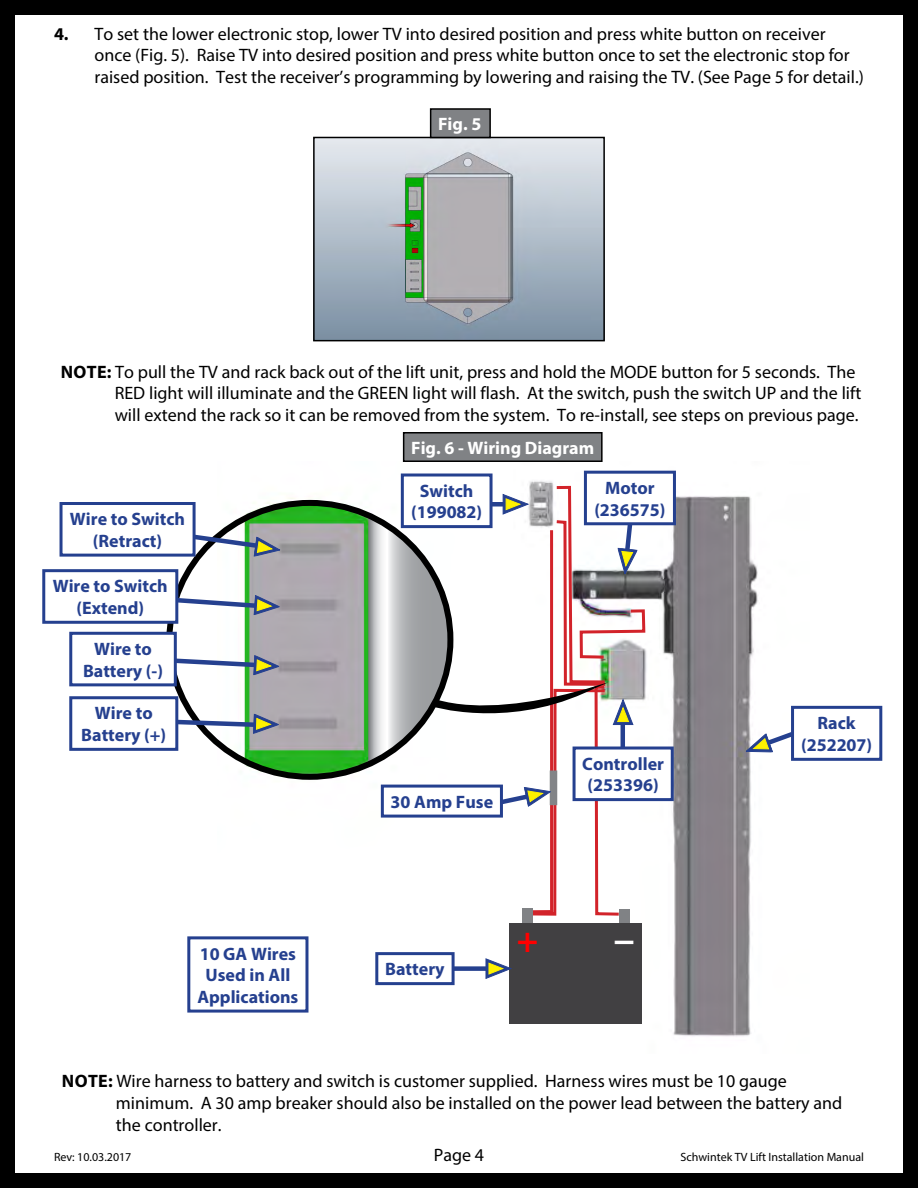
<style>
.page{position:relative;width:918px;height:1188px;background:#fff}
.page>*{position:absolute;margin:0;border:0;box-sizing:border-box;transform-origin:0 0}
.t1{font:700 36px "Myriad Pro";color:#f00}
.t2{font:700 36px "Myriad Pro";color:#fff}
.t3{font:18px/21.6px "Myriad Pro";color:#000}
.t4{font:700 18px/21.6px "Myriad Pro";color:#25408f;text-align:center}
.t5{font:700 18px "Myriad Pro";color:#fff}
.t6{font:700 18px "Myriad Pro";color:#000}
.t7{font:12px "Myriad Pro";color:#000}
.s1{font-weight:700}
</style>
<div class="page">
<div style="left:0;top:0;width:918px;height:1188px;border:15px solid #000"></div>
<img style="left:218px;top:470px;width:593px;height:567px">
<div style="left:189px;top:938px;width:118px;height:73px;background:#fff"></div>
<div style="left:187px;top:936px;width:121px;height:77px;border:3px solid #25408f"></div>
<div style="left:793px;top:707px;width:88px;height:52px;background:#fff"></div>
<div style="left:791px;top:706px;width:91px;height:55px;border:3px solid #25408f"></div>
<div style="left:585px;top:472px;width:89px;height:52px;background:#fff"></div>
<div style="left:584px;top:471px;width:92px;height:54px;border:3px solid #25408f"></div>
<div style="left:402px;top:475px;width:89px;height:52px;background:#fff"></div>
<div style="left:401px;top:474px;width:92px;height:54px;border:3px solid #25408f"></div>
<div style="left:574px;top:748px;width:98px;height:52px;background:#fff"></div>
<div style="left:573px;top:747px;width:101px;height:54px;border:3px solid #25408f"></div>
<div style="left:522px;top:908px;width:11px;height:17px;background:#808285"></div>
<div style="left:619px;top:909px;width:11px;height:16px;background:#808285"></div>
<div style="left:509px;top:923px;width:133px;height:100px;background:#414042"></div>
<div style="left:60px;top:502px;width:136px;height:55px;border:3px solid #25408f"></div>
<div style="left:42px;top:569px;width:136px;height:55px;border:3px solid #25408f"></div>
<div style="left:69px;top:632px;width:108px;height:54px;border:3px solid #25408f"></div>
<div style="left:69px;top:696px;width:109px;height:55px;border:3px solid #25408f"></div>
<svg style="left:746px;top:720px;width:49px;height:32px"></svg>
<svg style="left:368px;top:484px;width:296px;height:433px"></svg>
<svg style="left:174px;top:714px;width:105px;height:20px"></svg>
<svg style="left:173px;top:654px;width:106px;height:21px"></svg>
<svg style="left:174px;top:592px;width:105px;height:23px"></svg>
<svg style="left:130px;top:524px;width:150px;height:32px"></svg>
<img style="left:316px;top:140px;width:286px;height:198px">
<div style="left:313px;top:137px;width:292px;height:204px;border:2px solid #000"></div>
<div style="left:431px;top:109px;width:59px;height:28px;background:#808285"></div>
<div style="left:430px;top:108px;width:61px;height:30px;border:2px solid #000"></div>
<div style="left:404px;top:433px;width:198px;height:28px;background:#808285"></div>
<div style="left:403px;top:432px;width:200px;height:30px;border:2px solid #000"></div>
<div style="left:408px;top:966px;width:79px;height:5px;background:#25408f"></div>
<div style="left:377px;top:954px;width:76px;height:30px;background:#fff"></div>
<div style="left:375px;top:952px;width:80px;height:33px;border:3px solid #25408f"></div>
<svg style="left:486px;top:959px;width:25px;height:19px"></svg>
<p class="t3" style="left:94px;top:23px;width:771px;text-indent:-40px"><span class="s1">4.</span> To set the lower electronic stop, lower TV into desired position and press white button on receiver once (Fig. 5). Raise TV into desired position and press white button once to set the electronic stop for raised position. Test the receiver’s programming by lowering and raising the TV. (See Page 5 for detail.)</p>
<p class="t5" style="left:438px;top:112px;width:45px">Fig. 5</p>
<p class="t6" style="left:61px;top:360px;width:25px">Note</p>
<p class="t3" style="left:107px;top:361px;width:756px;text-align:center"><span class="s1">:</span> To pull the TV and rack back out of the lift unit, press and hold the MODE button for 5 seconds. The<br>RED light will illuminate and the GREEN light will flash. At the switch, push the switch UP and the lift will extend the rack so it can be removed from the system. To re-install, see steps on previous page.</p>
<p class="t4" style="left:70px;top:508px;width:117px">Wire to Switch (Retract)</p>
<p class="t4" style="left:53px;top:575px;width:117px">Wire to Switch (Extend)</p>
<p class="t4" style="left:83px;top:638px;width:82px">Wire to<br>Battery (-)</p>
<p class="t4" style="left:81px;top:702px;width:87px">Wire to<br>Battery (+)</p>
<p class="t4" style="left:197px;top:942px;width:103px">10 GA Wires<br>Used in All<br>Applications</p>
<p class="t5" style="left:411px;top:436px;width:185px">Fig. 6 - Wiring Diagram</p>
<p class="t4" style="left:411px;top:479px;width:73px">Switch (199082)</p>
<p class="t4" style="left:594px;top:476px;width:73px">Motor (236575)</p>
<p class="t4" style="left:391px;top:790px;width:104px">30 Amp Fuse</p>
<p class="t4" style="left:582px;top:752px;width:83px;text-align:left">Controller (253396)</p>
<p class="t4" style="left:385px;top:958px;width:61px">Battery</p>
<h1 class="t1" style="left:517px;top:917px;width:23px">+</h1>
<h1 class="t2" style="left:614px;top:917px;width:23px">−</h1>
<p class="t4" style="left:801px;top:712px;width:73px">Rack (252207)</p>
<p class="t6" style="left:62px;top:1070px;width:25px">Note</p>
<p class="t3" style="left:116px;top:1070px;width:728px;text-indent:-8px"><span class="s1">:</span> Wire harness to battery and switch is customer supplied. Harness wires must be 10 gauge minimum. A 30 amp breaker should also be installed on the power lead between the battery and the controller.</p>
<p class="t7" style="left:54px;top:1149px;width:79px">Rev: 10.03.2017</p>
<p class="t3" style="left:434px;top:1144px;width:52px">Page 4</p>
<p class="t7" style="left:681px;top:1150px;width:185px">Schwintek TV Lift Installation Manual</p>
</div>
